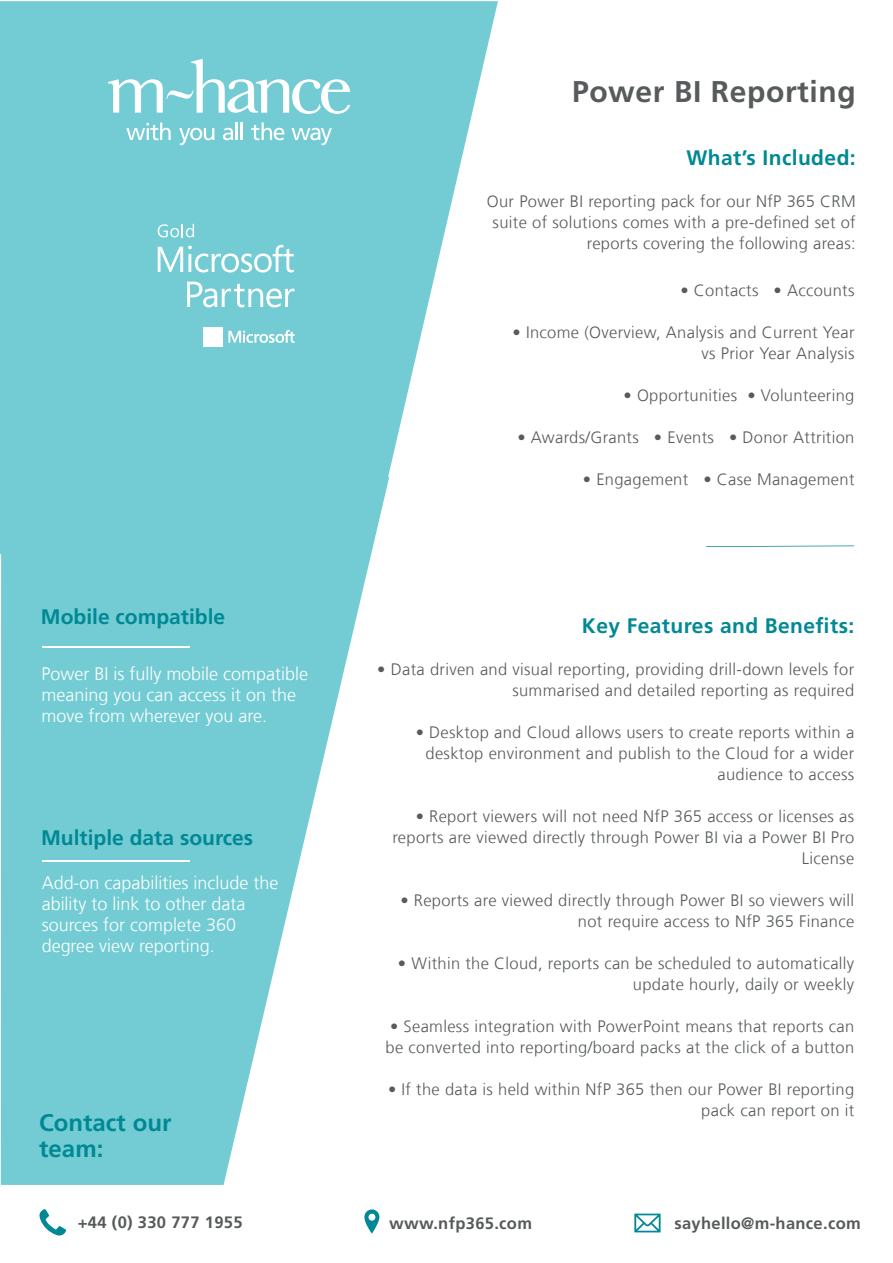
<style>
.page{position:relative;width:893px;height:1263px;background:#fff}
.page>*{position:absolute;margin:0;border:0;box-sizing:border-box;transform-origin:0 0}
.t1{font:700 30px "Frutiger LT Com";letter-spacing:.02em;color:#575b5c}
.t2{font:700 24px/25.5px "Frutiger LT Com";color:#008994}
.t3{font:700 21px "Frutiger LT Com";letter-spacing:.02em;color:#008994}
.t4{font:700 21px "Frutiger LT Com";color:#008994}
.t5{font:300 18px/21px "Frutiger LT Com";color:#fff}
.t6{font:300 16.5px/21px "Frutiger LT Com";letter-spacing:.02em;color:#575b5c;text-align:right}
.t7{font:700 16.5px "Frutiger LT Com";letter-spacing:.02em;color:#575a5b}
</style>
<div class="page">
<svg style="left:0;top:1px;width:498px;height:553px;fill:#73ccd3"></svg>
<svg style="left:1px;top:477px;width:388px;height:708px;fill:#73ccd3"></svg>
<svg style="left:634px;top:1214px;width:26px;height:18px"></svg>
<svg style="left:364px;top:1209px;width:15px;height:24px"></svg>
<svg style="left:39px;top:1209px;width:27px;height:26px"></svg>
<hr style="left:42px;top:647px;width:147px;height:1px;background:#fff">
<svg style="left:158px;top:245px;width:136px;height:27px"></svg>
<svg style="left:187px;top:282px;width:107px;height:25px"></svg>
<svg style="left:228px;top:330px;width:67px;height:13px"></svg>
<div style="left:203px;top:327px;width:9px;height:9px;background:#fff"></div>
<div style="left:213px;top:327px;width:9px;height:9px;background:#fff"></div>
<div style="left:203px;top:337px;width:9px;height:10px;background:#fff"></div>
<div style="left:213px;top:337px;width:9px;height:10px;background:#fff"></div>
<svg style="left:158px;top:224px;width:36px;height:13px"></svg>
<hr style="left:42px;top:860px;width:147px;height:1px;background:#fff">
<svg style="left:706px;top:545px;width:148px;height:2px"></svg>
<svg style="left:126px;top:122px;width:45px;height:18px"></svg>
<svg style="left:179px;top:128px;width:35px;height:17px"></svg>
<svg style="left:223px;top:122px;width:19px;height:18px"></svg>
<svg style="left:251px;top:122px;width:33px;height:18px"></svg>
<svg style="left:291px;top:128px;width:41px;height:17px"></svg>
<svg style="left:108px;top:59px;width:242px;height:55px"></svg>
<h1 class="t1" style="left:572px;top:73px;width:285px">Power BI Reporting</h1>
<p class="t3" style="left:686px;top:144px;width:171px">What’s Included:</p>
<p class="t6" style="left:487px;top:190px;width:370px">Our Power BI reporting pack for our NfP 365 CRM suite of solutions comes with a pre-defined set of reports covering the following areas:</p>
<p class="t4" style="left:41px;top:604px;width:186px">Mobile compatible</p>
<p class="t5" style="left:42px;top:663px;width:268px">Power BI is fully mobile compatible meaning you can access it on the move from wherever you are.</p>
<p class="t4" style="left:41px;top:825px;width:213px">Multiple data sources</p>
<p class="t5" style="left:42px;top:872px;width:238px">Add-on capabilities include the ability to link to other data sources for complete 360 degree view reporting.</p>
<h2 class="t2" style="left:39px;top:1110px;width:133px">Contact our team:</h2>
<p class="t6" style="left:680px;top:279px;width:176px">• Contacts • Accounts</p>
<p class="t6" style="left:512px;top:321px;width:343px">• Income (Overview, Analysis and Current Year vs Prior Year Analysis</p>
<p class="t6" style="left:623px;top:384px;width:232px">• Opportunities • Volunteering</p>
<p class="t6" style="left:517px;top:426px;width:338px">• Awards/Grants • Events • Donor Attrition</p>
<p class="t6" style="left:583px;top:468px;width:273px">• Engagement • Case Management</p>
<p class="t3" style="left:582px;top:613px;width:274px">Key Features and Benefits:</p>
<p class="t6" style="left:377px;top:658px;width:478px">• Data driven and visual reporting, providing drill-down levels for summarised and detailed reporting as required</p>
<p class="t6" style="left:416px;top:721px;width:440px">• Desktop and Cloud allows users to create reports within a desktop environment and publish to the Cloud for a wider audience to access</p>
<p class="t6" style="left:392px;top:805px;width:463px">• Report viewers will not need NfP 365 access or licenses as reports are viewed directly through Power BI via a Power BI Pro<br>License</p>
<p class="t6" style="left:400px;top:889px;width:455px">• Reports are viewed directly through Power BI so viewers will not require access to NfP 365 Finance</p>
<p class="t6" style="left:398px;top:952px;width:458px">• Within the Cloud, reports can be scheduled to automatically update hourly, daily or weekly</p>
<p class="t6" style="left:386px;top:1015px;width:470px;text-align:left">• Seamless integration with PowerPoint means that reports can be converted into reporting/board packs at the click of a button</p>
<p class="t6" style="left:388px;top:1078px;width:468px">• If the data is held within NfP 365 then our Power BI reporting pack can report on it</p>
<p class="t7" style="left:78px;top:1212px;width:166px">+44 (0) 330 777 1955</p>
<p class="t7" style="left:389px;top:1213px;width:144px">www.nfp365.com</p>
<p class="t7" style="left:674px;top:1213px;width:188px">sayhello@m-hance.com</p>
</div>
